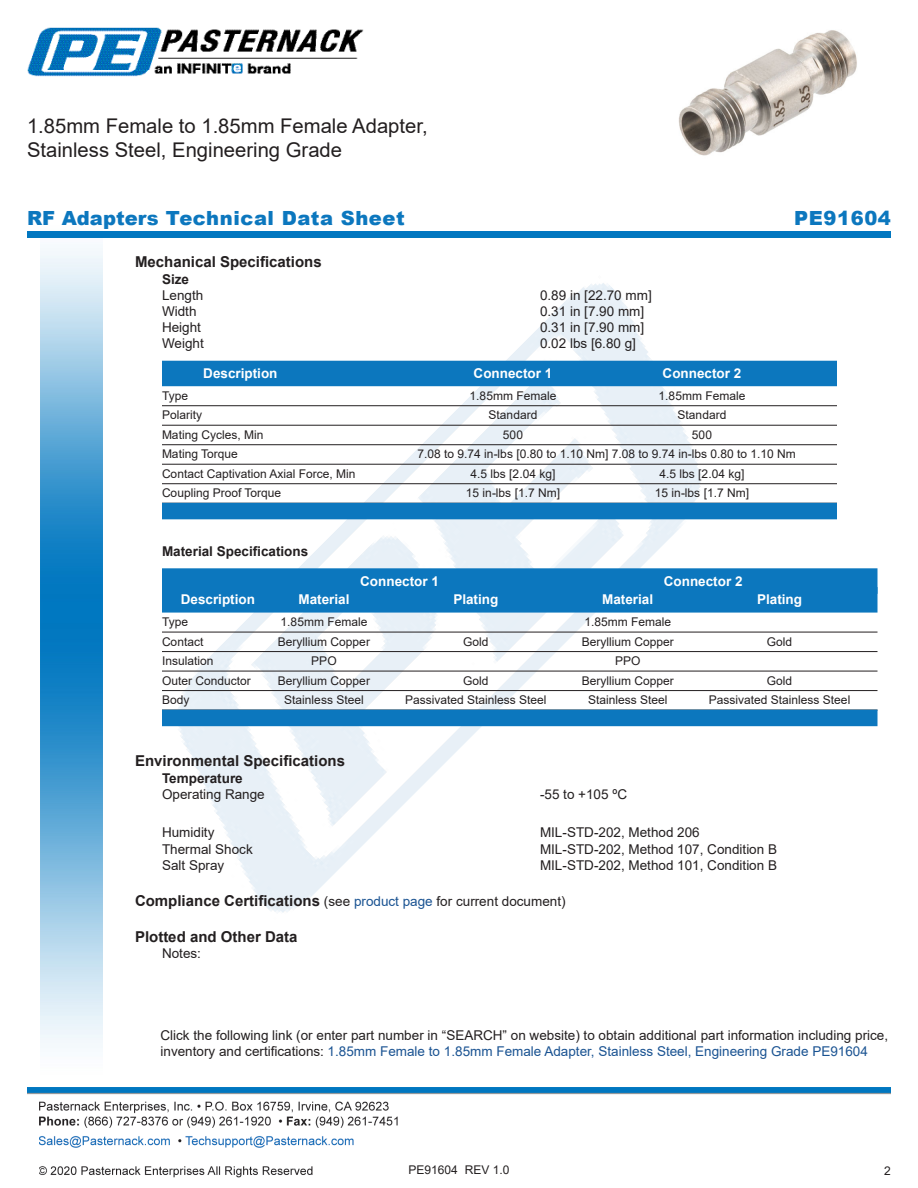
<style>
.page{position:relative;width:918px;height:1188px;background:#fff}
.page>*{position:absolute;margin:0;border:0;box-sizing:border-box;transform-origin:0 0}
.Web_Description_Para{font:20.25px/24.3px "Arial";color:#231f20}
.t1{font:900 19.5px "Arial";letter-spacing:.03em;color:#0c77be}
.Head1_for_Compliance{font:700 15px "Arial";color:#231f20}
.Head1{font:700 15px "Arial";color:#231f20}
.Specs_Para{font:13.5px "Arial";color:#231f20}
.Description_and_PN_L{font:13.5px/16.2px "Arial";color:#231f20}
.Tan_Material_Table-H{font:700 13.5px "Arial";color:#fff}
.Tan_Mechanical_Table{font:700 13.5px "Arial";color:#fff}
.Head2{font:700 13.5px "Arial";color:#231f20}
.Head2_after_Head1{font:700 13.5px "Arial";color:#231f20}
.Tan_Mechanical_Table-2{font:12px "Arial";color:#231f20}
.Tan_Material_Table-B{font:12px "Arial";color:#231f20}
.s1{font-weight:400;font-size:13.5px}
.s2{font-weight:400;font-size:13.5px;color:#1a5392}
.s3{color:#1a5392}
</style>
<div class="page">
<img style="left:39px;top:1101px;width:359px;height:77px">
<img style="left:40px;top:237px;width:62px;height:811px">
<img style="left:95px;top:244px;width:726px;height:726px">
<img style="left:27px;top:1088px;width:864px;height:7px">
<div style="left:27px;top:231px;width:864px;height:6px;background:#0177c0"></div>
<img style="left:27px;top:27px;width:337px;height:50px">
<div style="left:162px;top:361px;width:675px;height:25px;background:#0c77be"></div>
<hr style="left:162px;top:405px;width:675px;height:1px;background:#231f20">
<hr style="left:162px;top:425px;width:675px;height:1px;background:#231f20">
<hr style="left:162px;top:444px;width:675px;height:1px;background:#231f20">
<hr style="left:162px;top:464px;width:675px;height:1px;background:#231f20">
<hr style="left:162px;top:483px;width:675px;height:1px;background:#231f20">
<div style="left:162px;top:503px;width:675px;height:16px;background:#0c77be"></div>
<div style="left:162px;top:568px;width:716px;height:26px;background:#0c77be"></div>
<div style="left:162px;top:587px;width:716px;height:26px;background:#0c77be"></div>
<hr style="left:162px;top:632px;width:716px;height:1px;background:#231f20">
<hr style="left:162px;top:651px;width:716px;height:1px;background:#231f20">
<hr style="left:162px;top:671px;width:716px;height:1px;background:#231f20">
<hr style="left:162px;top:690px;width:716px;height:1px;background:#231f20">
<div style="left:162px;top:710px;width:716px;height:16px;background:#0c77be"></div>
<img style="left:679px;top:30px;width:178px;height:126px">
<h1 class="Web_Description_Para" style="left:27px;top:114px;width:402px">1.85mm Female to 1.85mm Female Adapter,<br>Stainless Steel, Engineering Grade</h1>
<p class="t1" style="left:27px;top:204px;width:379px">RF Adapters Technical Data Sheet</p>
<p class="t1" style="left:794px;top:204px;width:98px">PE91604</p>
<p class="Head1" style="left:135px;top:252px;width:188px">Mechanical Specifications</p>
<p class="Head2_after_Head1" style="left:162px;top:269px;width:29px">Size</p>
<p class="Specs_Para" style="left:162px;top:286px;width:43px">Length</p>
<p class="Specs_Para" style="left:540px;top:286px;width:113px">0.89 in [22.70 mm]</p>
<p class="Specs_Para" style="left:162px;top:302px;width:36px">Width</p>
<p class="Specs_Para" style="left:540px;top:302px;width:106px">0.31 in [7.90 mm]</p>
<p class="Specs_Para" style="left:162px;top:318px;width:41px">Height</p>
<p class="Specs_Para" style="left:540px;top:318px;width:106px">0.31 in [7.90 mm]</p>
<p class="Specs_Para" style="left:162px;top:334px;width:43px">Weight</p>
<p class="Specs_Para" style="left:540px;top:334px;width:98px">0.02 lbs [6.80 g]</p>
<p class="Tan_Mechanical_Table" style="left:203px;top:364px;width:76px">Description</p>
<p class="Tan_Mechanical_Table" style="left:474px;top:364px;width:80px">Connector 1</p>
<p class="Tan_Mechanical_Table" style="left:663px;top:364px;width:80px">Connector 2</p>
<p class="Tan_Mechanical_Table-2" style="left:162px;top:387px;width:28px">Type</p>
<p class="Tan_Mechanical_Table-2" style="left:470px;top:387px;width:88px">1.85mm Female</p>
<p class="Tan_Mechanical_Table-2" style="left:659px;top:387px;width:88px">1.85mm Female</p>
<p class="Tan_Mechanical_Table-2" style="left:162px;top:407px;width:42px">Polarity</p>
<p class="Tan_Mechanical_Table-2" style="left:489px;top:407px;width:50px">Standard</p>
<p class="Tan_Mechanical_Table-2" style="left:678px;top:407px;width:50px">Standard</p>
<p class="Tan_Mechanical_Table-2" style="left:162px;top:426px;width:103px">Mating Cycles, Min</p>
<p class="Tan_Mechanical_Table-2" style="left:503px;top:426px;width:22px">500</p>
<p class="Tan_Mechanical_Table-2" style="left:692px;top:426px;width:22px">500</p>
<p class="Tan_Mechanical_Table-2" style="left:162px;top:446px;width:77px">Mating Torque</p>
<p class="Tan_Mechanical_Table-2" style="left:418px;top:446px;width:380px">7.08 to 9.74 in-lbs [0.80 to 1.10 Nm] 7.08 to 9.74 in-lbs 0.80 to 1.10 Nm</p>
<p class="Tan_Mechanical_Table-2" style="left:162px;top:465px;width:195px">Contact Captivation Axial Force, Min</p>
<p class="Tan_Mechanical_Table-2" style="left:471px;top:465px;width:86px">4.5 lbs [2.04 kg]</p>
<p class="Tan_Mechanical_Table-2" style="left:660px;top:465px;width:86px">4.5 lbs [2.04 kg]</p>
<p class="Tan_Mechanical_Table-2" style="left:162px;top:485px;width:121px">Coupling Proof Torque</p>
<p class="Tan_Mechanical_Table-2" style="left:466px;top:485px;width:96px">15 in-lbs [1.7 Nm]</p>
<p class="Tan_Mechanical_Table-2" style="left:655px;top:485px;width:96px">15 in-lbs [1.7 Nm]</p>
<p class="Head2" style="left:162px;top:541px;width:148px">Material Specifications</p>
<p class="Tan_Material_Table-H" style="left:360px;top:571px;width:80px">Connector 1</p>
<p class="Tan_Material_Table-H" style="left:664px;top:571px;width:80px">Connector 2</p>
<p class="Tan_Material_Table-H" style="left:181px;top:590px;width:76px">Description</p>
<p class="Tan_Material_Table-H" style="left:298px;top:590px;width:53px">Material</p>
<p class="Tan_Material_Table-H" style="left:453px;top:590px;width:47px">Plating</p>
<p class="Tan_Material_Table-H" style="left:602px;top:590px;width:53px">Material</p>
<p class="Tan_Material_Table-H" style="left:757px;top:590px;width:47px">Plating</p>
<p class="Tan_Material_Table-B" style="left:162px;top:614px;width:28px">Type</p>
<p class="Tan_Material_Table-B" style="left:281px;top:614px;width:88px">1.85mm Female</p>
<p class="Tan_Material_Table-B" style="left:584px;top:614px;width:88px">1.85mm Female</p>
<p class="Tan_Material_Table-B" style="left:162px;top:633px;width:43px">Contact</p>
<p class="Tan_Material_Table-B" style="left:278px;top:633px;width:94px">Beryllium Copper</p>
<p class="Tan_Material_Table-B" style="left:463px;top:633px;width:27px">Gold</p>
<p class="Tan_Material_Table-B" style="left:582px;top:633px;width:94px">Beryllium Copper</p>
<p class="Tan_Material_Table-B" style="left:767px;top:633px;width:27px">Gold</p>
<p class="Tan_Material_Table-B" style="left:162px;top:653px;width:53px">Insulation</p>
<p class="Tan_Material_Table-B" style="left:311px;top:653px;width:27px">PPO</p>
<p class="Tan_Material_Table-B" style="left:615px;top:653px;width:27px">PPO</p>
<p class="Tan_Material_Table-B" style="left:162px;top:672px;width:90px">Outer Conductor</p>
<p class="Tan_Material_Table-B" style="left:278px;top:672px;width:94px">Beryllium Copper</p>
<p class="Tan_Material_Table-B" style="left:463px;top:672px;width:27px">Gold</p>
<p class="Tan_Material_Table-B" style="left:582px;top:672px;width:94px">Beryllium Copper</p>
<p class="Tan_Material_Table-B" style="left:767px;top:672px;width:27px">Gold</p>
<p class="Tan_Material_Table-B" style="left:162px;top:692px;width:29px">Body</p>
<p class="Tan_Material_Table-B" style="left:284px;top:692px;width:81px">Stainless Steel</p>
<p class="Tan_Material_Table-B" style="left:405px;top:692px;width:143px">Passivated Stainless Steel</p>
<p class="Tan_Material_Table-B" style="left:588px;top:692px;width:81px">Stainless Steel</p>
<p class="Tan_Material_Table-B" style="left:709px;top:692px;width:143px">Passivated Stainless Steel</p>
<p class="Head1_for_Compliance" style="left:135px;top:750px;width:212px">Environmental Specifications</p>
<p class="Head2_after_Head1" style="left:162px;top:768px;width:82px">Temperature</p>
<p class="Specs_Para" style="left:162px;top:785px;width:104px">Operating Range</p>
<p class="Specs_Para" style="left:540px;top:785px;width:89px">-55 to +105 ºC</p>
<p class="Specs_Para" style="left:162px;top:823px;width:54px">Humidity</p>
<p class="Specs_Para" style="left:540px;top:823px;width:161px">MIL-STD-202, Method 206</p>
<p class="Specs_Para" style="left:162px;top:840px;width:92px">Thermal Shock</p>
<p class="Specs_Para" style="left:540px;top:840px;width:239px">MIL-STD-202, Method 107, Condition B</p>
<p class="Specs_Para" style="left:162px;top:856px;width:64px">Salt Spray</p>
<p class="Specs_Para" style="left:540px;top:856px;width:239px">MIL-STD-202, Method 101, Condition B</p>
<p class="Head1_for_Compliance" style="left:135px;top:890px;width:432px">Compliance Certifications <span class="s1">(see</span> <span class="s2">product page</span> <span class="s1">for current document)</span></p>
<p class="Head1_for_Compliance" style="left:135px;top:926px;width:164px">Plotted and Other Data</p>
<p class="Specs_Para" style="left:162px;top:944px;width:41px">Notes:</p>
<p class="Description_and_PN_L" style="left:160px;top:1027px;width:729px">Click the following link (or enter part number in “SEARCH” on website) to obtain additional part information including price, inventory and certifications: <span class="s3">1.85mm Female to 1.85mm Female Adapter, Stainless Steel, Engineering Grade PE91604</span></p>
<p class="Tan_Mechanical_Table-2" style="left:409px;top:1162px;width:102px">PE91604 REV 1.0</p>
<p class="Tan_Mechanical_Table-2" style="left:884px;top:1162px;width:8px">2</p>
</div>
